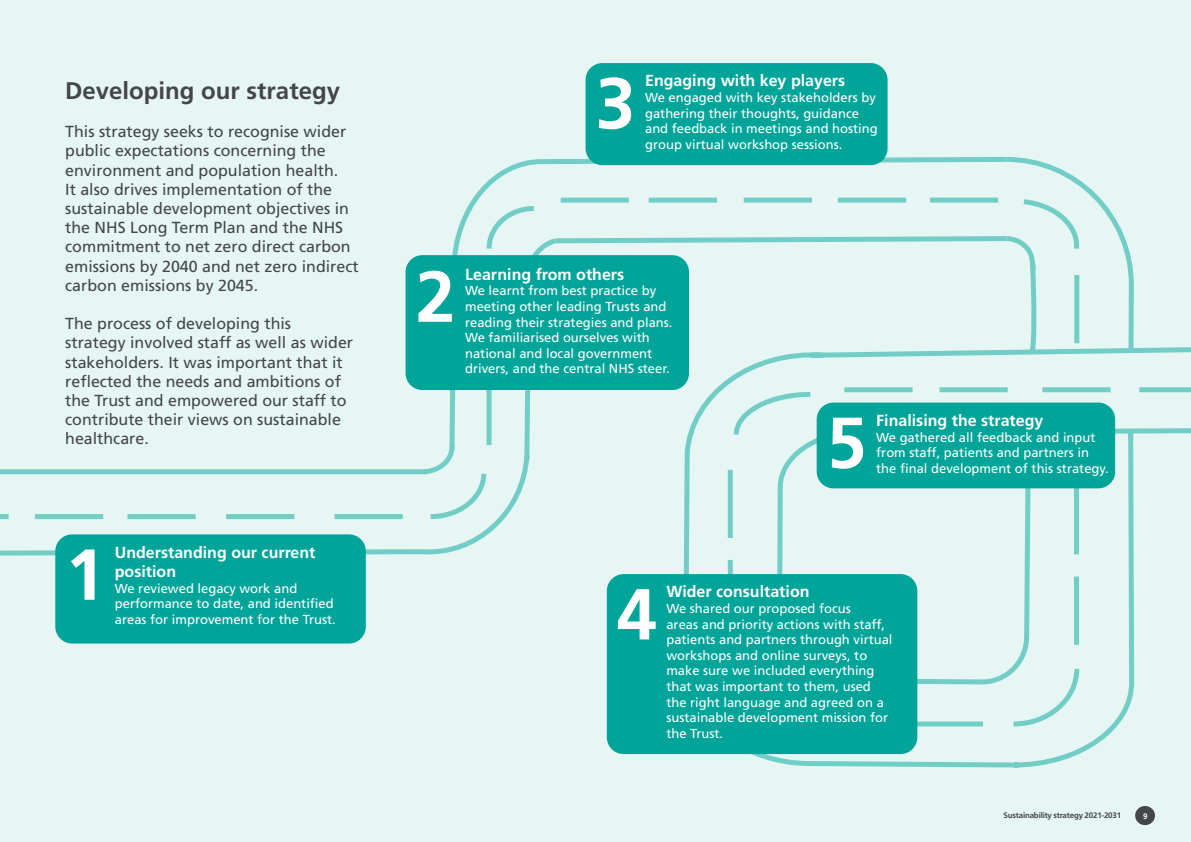
<style>
.page{position:relative;width:1191px;height:842px;background:#e6f6f5}
.page>*{position:absolute;margin:0;border:0;box-sizing:border-box;transform-origin:0 0}
.t1{font:700 72px "Frutiger LT Std";color:#fff}
.t2{font:700 24px "Frutiger LT Std";color:#444648}
.t3{font:16px/19.2px "Frutiger LT Std";color:#444648}
.t4{font:700 16px/19.2px "Frutiger LT Std";color:#fff}
.t5{font:13px/15.6px "Frutiger LT Std";color:#fff}
.Section_Doc_title{font:700 8px "Frutiger LT Std";letter-spacing:-.025em;color:#444648}
.Pagination{font:700 8px "Frutiger LT Std";color:#fff}
</style>
<div class="page">
<div style="left:0;top:156px;width:1191px;height:612px;background:#e6f6f5"></div>
<div style="left:0;top:195px;width:1191px;height:534px;background:#e6f6f5"></div>
<svg style="left:418px;top:156px;width:718px;height:531px;background:#ddf3f1"></svg>
<div style="left:61px;top:540px;width:299px;height:98px;background:#00a499;border-radius:11px"></div>
<div style="left:55px;top:534px;width:311px;height:109px;border:11px solid #00a499;border-radius:11px"></div>
<div style="left:411px;top:261px;width:272px;height:123px;background:#00a499;border-radius:11px"></div>
<div style="left:405px;top:255px;width:284px;height:135px;border:11px solid #00a499;border-radius:11px"></div>
<div style="left:591px;top:69px;width:291px;height:91px;background:#00a499;border-radius:11px"></div>
<div style="left:585px;top:63px;width:302px;height:102px;border:11px solid #00a499;border-radius:11px"></div>
<div style="left:612px;top:580px;width:300px;height:168px;background:#00a499;border-radius:11px"></div>
<div style="left:607px;top:574px;width:310px;height:180px;border:11px solid #00a499;border-radius:11px"></div>
<div style="left:822px;top:408px;width:287px;height:75px;background:#00a499;border-radius:11px"></div>
<div style="left:816px;top:403px;width:299px;height:85px;border:11px solid #00a499;border-radius:11px"></div>
<div style="left:1135px;top:806px;width:20px;height:19px;background:#444648;border-radius:50%"></div>
<p class="t2" style="left:65px;top:76px;width:276px">Developing our strategy</p>
<p class="t3" style="left:65px;top:122px;width:295px">This strategy seeks to recognise wider public expectations concerning the environment and population health.<br>It also drives implementation of the sustainable development objectives in the NHS Long Term Plan and the NHS commitment to net zero direct carbon emissions by 2040 and net zero indirect carbon emissions by 2045.</p>
<p class="t3" style="left:65px;top:314px;width:289px">The process of developing this strategy involved staff as well as wider stakeholders. It was important that it reflected the needs and ambitions of the Trust and empowered our staff to contribute their views on sustainable healthcare.</p>
<p class="t1" style="left:65px;top:532px;width:42px">1</p>
<p class="t4" style="left:115px;top:543px;width:202px">Understanding our current position</p>
<p class="t5" style="left:115px;top:580px;width:222px">We reviewed legacy work and performance to date, and identified areas for improvement for the Trust.</p>
<p class="t1" style="left:595px;top:61px;width:42px">3</p>
<p class="t4" style="left:645px;top:71px;width:202px">Engaging with key players</p>
<p class="t5" style="left:645px;top:90px;width:234px">We engaged with key stakeholders by gathering their thoughts, guidance and feedback in meetings and hosting group virtual workshop sessions.</p>
<p class="t1" style="left:415px;top:254px;width:42px">2</p>
<p class="t4" style="left:465px;top:265px;width:161px">Learning from others</p>
<p class="t5" style="left:465px;top:283px;width:209px">We learnt from best practice by meeting other leading Trusts and reading their strategies and plans.<br>We familiarised ourselves with national and local government drivers, and the central NHS steer.</p>
<p class="t1" style="left:826px;top:401px;width:42px">5</p>
<p class="t4" style="left:876px;top:411px;width:169px">Finalising the strategy</p>
<p class="t5" style="left:876px;top:429px;width:221px">We gathered all feedback and input from staff, patients and partners in</p>
<p class="t5" style="left:876px;top:460px;width:234px">the final development of this strategy.</p>
<p class="t1" style="left:617px;top:572px;width:42px">4</p>
<p class="t4" style="left:666px;top:582px;width:145px">Wider consultation</p>
<p class="t5" style="left:666px;top:601px;width:228px">We shared our proposed focus<br>areas and priority actions with staff, patients and partners through virtual workshops and online surveys, to make sure we included everything that was important to them, used the right language and agreed on a sustainable development mission for the Trust.</p>
<p class="Section_Doc_title" style="left:1003px;top:811px;width:119px">Sustainability strategy 2021-2031</p>
<p class="Pagination" style="left:1143px;top:811px;width:6px">9</p>
</div>
